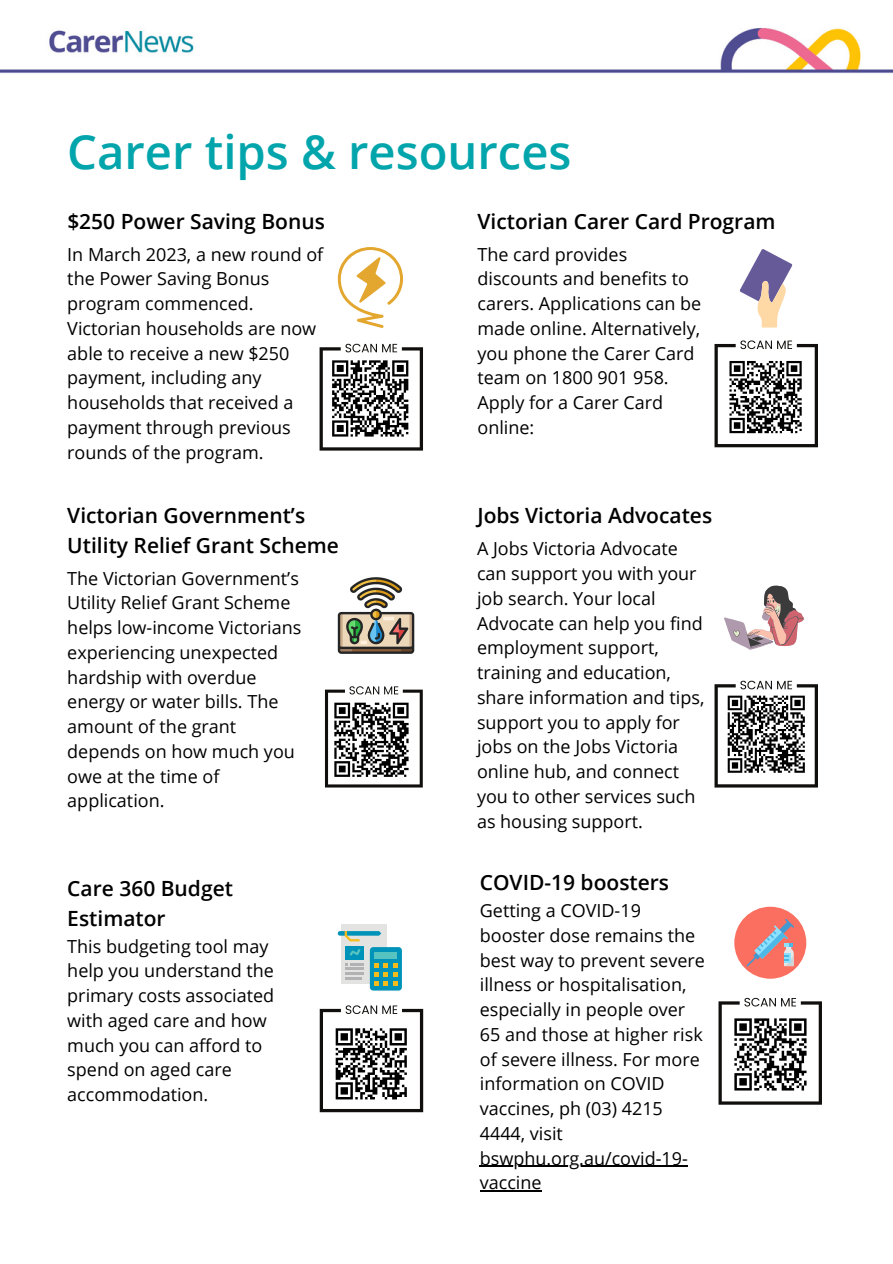
<style>
.page{position:relative;width:893px;height:1264px;background:#fff}
.page>*{position:absolute;margin:0;border:0;box-sizing:border-box;transform-origin:0 0}
.t1{font:600 47.25px "Open Sans";color:#02a5ab}
.t2{font:600 21px/29.2px "Open Sans";color:#000}
.t3{font:18px/24.8px "Open Sans";color:#000}
</style>
<div class="page">
<img style="left:0;top:27px;width:892px;height:1165px">
<svg style="left:338px;top:247px;width:65px;height:81px"></svg>
<svg style="left:319px;top:344px;width:104px;height:106px"></svg>
<svg style="left:739px;top:249px;width:53px;height:78px"></svg>
<svg style="left:325px;top:686px;width:98px;height:101px"></svg>
<svg style="left:338px;top:577px;width:76px;height:77px"></svg>
<svg style="left:714px;top:680px;width:103px;height:107px"></svg>
<svg style="left:724px;top:585px;width:79px;height:64px"></svg>
<svg style="left:320px;top:1005px;width:103px;height:107px"></svg>
<div style="left:341px;top:924px;width:46px;height:59px;background:#e3e4e2"></div>
<svg style="left:370px;top:947px;width:32px;height:43px"></svg>
<svg style="left:338px;top:931px;width:43px;height:10px"></svg>
<div style="left:346px;top:946px;width:18px;height:13px;background:#0093b9"></div>
<svg style="left:349px;top:949px;width:11px;height:6px"></svg>
<hr style="left:346px;top:967px;width:18px;height:3px;background:#b2b1b4">
<svg style="left:346px;top:972px;width:18px;height:2px"></svg>
<hr style="left:346px;top:976px;width:16px;height:3px;background:#b2b1b4">
<svg style="left:346px;top:963px;width:18px;height:2px"></svg>
<svg style="left:718px;top:997px;width:103px;height:107px"></svg>
<div style="left:734px;top:906px;width:72px;height:72px;background:#fa6f5f;border-radius:50%"></div>
<svg style="left:746px;top:919px;width:48px;height:47px"></svg>
<svg style="left:714px;top:340px;width:103px;height:107px"></svg>
<hr style="left:480px;top:1165px;width:208px;height:1px;background:#000">
<hr style="left:480px;top:1190px;width:61px;height:1px;background:#000">
<h1 class="t1" style="left:67px;top:119px;width:505px">Carer tips &amp; resources</h1>
<p class="t2" style="left:67px;top:206px;width:259px">$250 Power Saving Bonus</p>
<p class="t3" style="left:67px;top:241px;width:257px">In March 2023, a new round of the Power Saving Bonus program commenced.<br>Victorian households are now able to receive a new $250 payment, including any households that received a payment through previous rounds of the program.</p>
<p class="t2" style="left:67px;top:500px;width:273px">Victorian Government’s<br>Utility Relief Grant Scheme</p>
<p class="t3" style="left:67px;top:565px;width:235px">The Victorian Government’s<br>Utility Relief Grant Scheme helps low-income Victorians experiencing unexpected hardship with overdue energy or water bills. The amount of the grant depends on how much you owe at the time of application.</p>
<p class="t2" style="left:67px;top:873px;width:167px">Care 360 Budget<br>Estimator</p>
<p class="t3" style="left:67px;top:933px;width:208px">This budgeting tool may help you understand the primary costs associated with aged care and how much you can afford to spend on aged care accommodation.</p>
<p class="t2" style="left:477px;top:206px;width:299px">Victorian Carer Card Program</p>
<p class="t3" style="left:477px;top:241px;width:225px">The card provides discounts and benefits to carers. Applications can be made online. Alternatively, you phone the Carer Card team on 1800 901 958.<br>Apply for a Carer Card online:</p>
<p class="t2" style="left:477px;top:500px;width:236px">Jobs Victoria Advocates</p>
<p class="t3" style="left:477px;top:536px;width:229px">A Jobs Victoria Advocate can support you with your job search. Your local<br>Advocate can help you find employment support, training and education, share information and tips, support you to apply for jobs on the Jobs Victoria online hub, and connect you to other services such as housing support.</p>
<p class="t2" style="left:480px;top:867px;width:191px">COVID-19 boosters</p>
<p class="t3" style="left:480px;top:897px;width:226px">Getting a COVID-19 booster dose remains the best way to prevent severe illness or hospitalisation, especially in people over<br>65 and those at higher risk of severe illness. For more information on COVID vaccines, ph (03) 4215<br>4444, visit bswphu.org.au/covid-19- vaccine</p>
</div>
